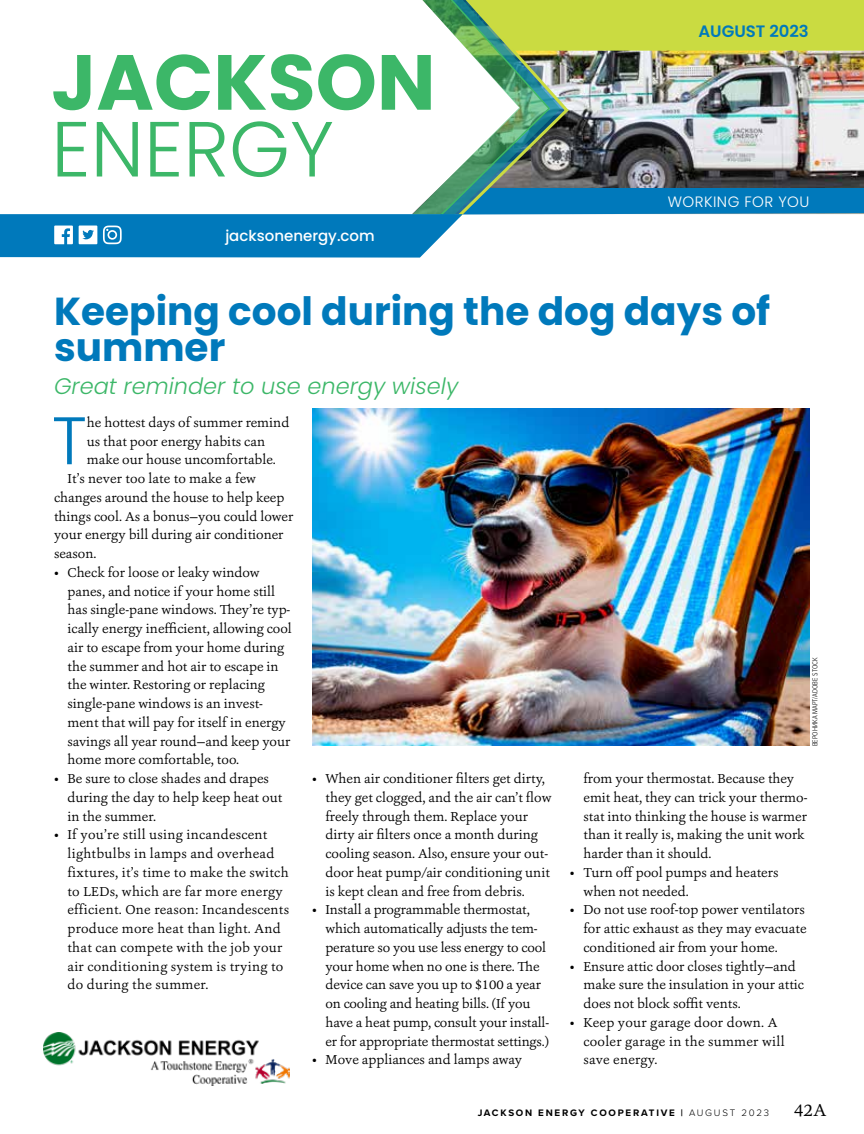
<style>
.page{position:relative;width:864px;height:1134px;background:#fff}
.page>*{position:absolute;margin:0;border:0;box-sizing:border-box;transform-origin:0 0}
.t1{font:700 78px "Poppins";color:#3cb768}
.t2{font:300 78px "Poppins";color:#3cb768}
.t3{font:300 67.2px "Poppins";color:#0079bb}
.t4{font:700 39px/36px "Poppins";color:#0079bb}
.t5{font:italic 300 22.5px "Poppins";color:#3cb768}
.t6{font:18px "Ashbury";color:#000}
.t7{font:600 16.5px "Poppins";color:#0079bb}
.t8{font:500 15px "Poppins";color:#fff}
.t9{font:300 15px "Poppins";letter-spacing:.03em;color:#fff}
.t10{font:13.5px/18.8px "Ashbury";color:#000}
.t11{font:13.5px/18.8px "Ashbury";letter-spacing:.02em;color:#000}
.t12{font:700 9.75px "Proxima Nova";letter-spacing:.18em;color:#000}
.t13{font:300 7.5px "Proxima Nova Cond";color:#000}
.s1{font-weight:300}
</style>
<div class="page">
<img style="left:43px;top:1033px;width:247px;height:53px">
<img style="left:0;top:0;width:864px;height:258px">
<img style="left:312px;top:408px;width:498px;height:338px">
<h1 class="t1" style="left:51px;top:37px;width:386px">JACKSON</h1>
<h1 class="t2" style="left:51px;top:104px;width:284px">ENERGY</h1>
<p class="t8" style="left:225px;top:227px;width:151px">jacksonenergy.com</p>
<p class="t7" style="left:698px;top:22px;width:112px">AUGUST 2023</p>
<p class="t9" style="left:668px;top:193px;width:143px">WORKING FOR YOU</p>
<h3 class="t4" style="left:54px;top:293px;width:718px">Keeping cool during the dog days of summer</h3>
<h3 class="t5" style="left:54px;top:373px;width:406px">Great reminder to use energy wisely</h3>
<h2 class="t3" style="left:52px;top:402px;width:36px">T</h2>
<p class="t10" style="left:87px;top:413px;width:204px">he hottest days of summer remind</p>
<p class="t10" style="left:87px;top:432px;width:180px">us that poor energy habits can</p>
<p class="t10" style="left:87px;top:450px;width:191px">make our house uncomfortable.</p>
<p class="t10" style="left:68px;top:469px;width:190px">It’s never too late to make a few</p>
<p class="t10" style="left:54px;top:488px;width:232px">changes around the house to help keep</p>
<p class="t10" style="left:54px;top:507px;width:241px">things cool. As a bonus—you could lower</p>
<p class="t10" style="left:54px;top:525px;width:231px">your energy bill during air conditioner</p>
<p class="t10" style="left:54px;top:544px;width:44px">season.</p>
<p class="t10" style="left:68px;top:563px;width:226px;text-indent:-14px">• Check for loose or leaky window panes, and notice if your home still has single-pane windows. They’re typ&shy;ically energy inefficient, allowing cool air to escape from your home during the summer and hot air to escape in the winter. Restoring or replacing single-pane windows is an invest&shy;ment that will pay for itself in energy savings all year round—and keep your home more comfortable, too.</p>
<p class="t10" style="left:68px;top:769px;width:216px;text-indent:-14px">• Be sure to close shades and drapes during the day to help keep heat out in the summer.</p>
<p class="t11" style="left:68px;top:825px;width:223px;text-indent:-14px">• If you’re still using incandescent lightbulbs in lamps and overhead fixtures, it’s time to make the switch to LEDs, which are far more energy efficient. One reason: Incandescents produce more heat than light. And that can compete with the job your air conditioning system is trying to do during the summer.</p>
<p class="t13" style="left:809px;top:746px;width:91px;rotate:-90deg">ВЕРОНИКА МАРТ/ADOBE STOCK</p>
<p class="t10" style="left:326px;top:769px;width:228px;text-indent:-14px">• When air conditioner filters get dirty, they get clogged, and the air can’t flow freely through them. Replace your dirty air filters once a month during cooling season. Also, ensure your out&shy;door heat pump/air conditioning unit is kept clean and free from debris.</p>
<p class="t10" style="left:326px;top:900px;width:225px;text-indent:-14px">• Install a programmable thermostat, which automatically adjusts the tem&shy;perature so you use less energy to cool your home when no one is there. The device can save you up to $100 a year on cooling and heating bills. (If you have a heat pump, consult your install&shy;er for appropriate thermostat settings.)</p>
<p class="t10" style="left:312px;top:1050px;width:212px">• Move appliances and lamps away</p>
<p class="t10" style="left:583px;top:769px;width:225px">from your thermostat. Because they emit heat, they can trick your thermo&shy;stat into thinking the house is warmer than it really is, making the unit work harder than it should.</p>
<p class="t10" style="left:583px;top:863px;width:196px;text-indent:-14px">• Turn off pool pumps and heaters when not needed.</p>
<p class="t10" style="left:583px;top:900px;width:225px;text-indent:-14px">• Do not use roof-top power ventilators for attic exhaust as they may evacuate conditioned air from your home.</p>
<p class="t10" style="left:583px;top:957px;width:222px;text-indent:-14px">• Ensure attic door closes tightly—and make sure the insulation in your attic does not block soffit vents.</p>
<p class="t11" style="left:583px;top:1013px;width:203px;text-indent:-14px">• Keep your garage door down. A cooler garage in the summer will save energy.</p>
<p class="t12" style="left:478px;top:1106px;width:293px">JACKSON ENERGY COOPERATIVE | <span class="s1">AUGUST 2023</span></p>
<h3 class="t6" style="left:794px;top:1099px;width:34px">42A</h3>
</div>
